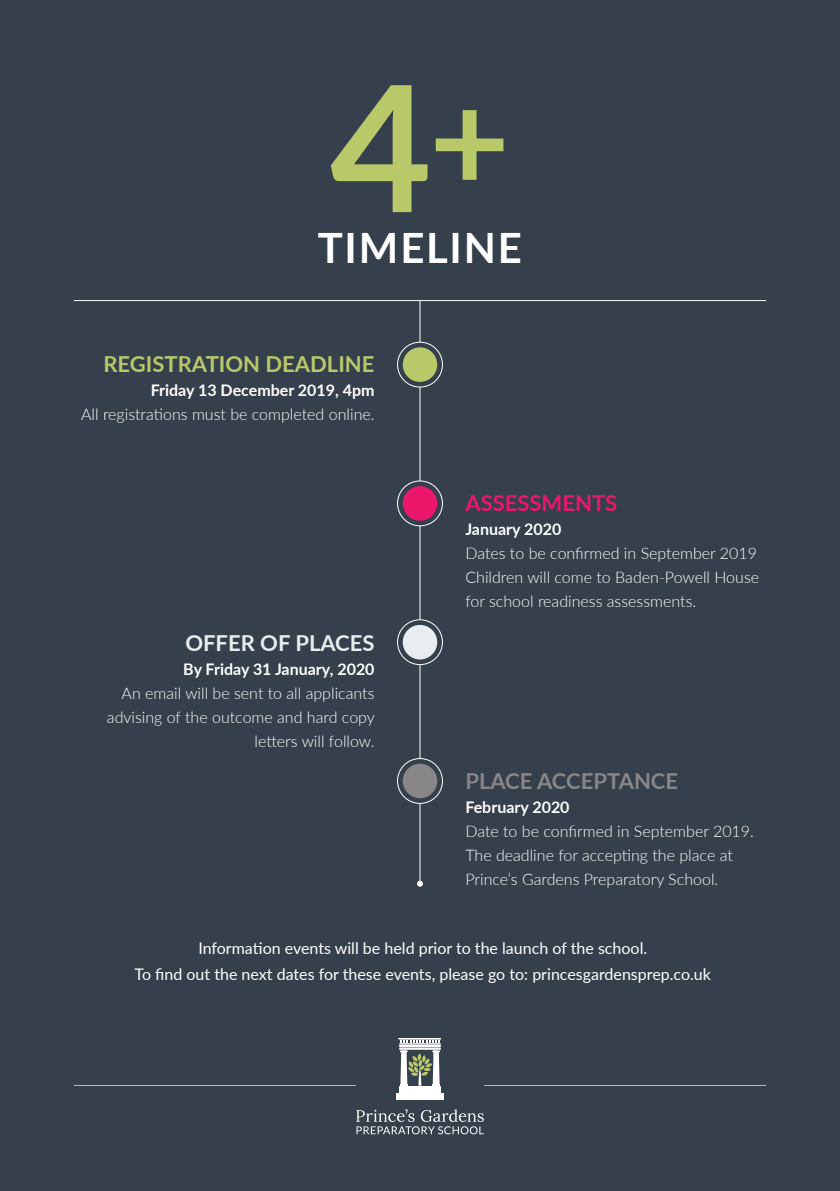
<style>
.page{position:relative;width:840px;height:1191px;background:#fff}
.page>*{position:absolute;margin:0;border:0;box-sizing:border-box;transform-origin:0 0}
.t1{font:700 175.4px "Lato";color:#b9c869}
.t2{font:700 41.8px "Lato";letter-spacing:.045em;color:#fff}
.t3{font:700 22px "Lato";color:#b9c869}
.t4{font:700 22px "Lato";color:#888688}
.t5{font:700 22px "Lato";color:#e9edf0}
.t6{font:700 22px "Lato";color:#ec166a}
.t7{font:300 16px/24px "Lato";color:#fff;text-align:right}
.t8{font:16px/26px "Lato";color:#fff;text-align:center}
.s1{font-size:138.6px}
.s2{font-weight:700}
</style>
<div class="page">
<div style="left:0;top:0;width:839px;height:1191px;background:#35404c"></div>
<hr style="left:74px;top:1085px;width:691px;height:1px;background:#b9c869">
<div style="left:356px;top:1037px;width:127px;height:97px;background:#35404c"></div>
<svg style="left:356px;top:1109px;width:127px;height:25px"></svg>
<div style="left:399px;top:1086px;width:9px;height:6px;background:#fff"></div>
<hr style="left:398px;top:1037px;width:43px;height:1px;background:#fff">
<div style="left:431px;top:1086px;width:10px;height:6px;background:#fff"></div>
<hr style="left:409px;top:1089px;width:21px;height:3px;background:#fff">
<hr style="left:409px;top:1086px;width:21px;height:3px;background:#fff">
<svg style="left:399px;top:1039px;width:42px;height:46px"></svg>
<div style="left:396px;top:1093px;width:47px;height:7px;background:#fff"></div>
<hr style="left:419px;top:300px;width:1px;height:583px;background:#fff">
<svg style="left:417px;top:880px;width:6px;height:6px"></svg>
<svg style="left:397px;top:342px;width:45px;height:45px"></svg>
<div style="left:397px;top:342px;width:45px;height:45px;border:1px solid #fff;border-radius:50%"></div>
<div style="left:402px;top:347px;width:35px;height:35px;background:#b9c869;border-radius:50%"></div>
<svg style="left:397px;top:758px;width:45px;height:45px"></svg>
<div style="left:397px;top:758px;width:45px;height:45px;border:1px solid #fff;border-radius:50%"></div>
<div style="left:402px;top:763px;width:35px;height:35px;background:#888688;border-radius:50%"></div>
<svg style="left:397px;top:620px;width:45px;height:44px"></svg>
<div style="left:397px;top:619px;width:45px;height:46px;border:1px solid #fff;border-radius:50%"></div>
<div style="left:402px;top:625px;width:35px;height:34px;background:#e9edf0;border-radius:50%"></div>
<svg style="left:397px;top:481px;width:45px;height:45px"></svg>
<div style="left:397px;top:481px;width:45px;height:45px;border:1px solid #fff;border-radius:50%"></div>
<div style="left:402px;top:486px;width:35px;height:35px;background:#ec166a;border-radius:50%"></div>
<hr style="left:74px;top:300px;width:691px;height:1px;background:#fff">
<p class="t1" style="left:330px;top:19px;width:181px">4<span class="s1">+</span></p>
<p class="t2" style="left:318px;top:217px;width:205px">TIMELINE</p>
<p class="t3" style="left:103px;top:348px;width:272px">REGISTRATION DEADLINE</p>
<p class="t7" style="left:81px;top:378px;width:295px"><span class="s2">Friday 13 December 2019, 4pm<br></span>All registrations must be completed online.</p>
<p class="t5" style="left:185px;top:626px;width:190px">OFFER OF PLACES</p>
<p class="t7" style="left:107px;top:656px;width:269px"><span class="s2">By Friday 31 January, 2020<br></span>An email will be sent to all applicants advising of the outcome and hard copy letters will follow.</p>
<p class="t6" style="left:465px;top:487px;width:153px">ASSESSMENTS</p>
<p class="t7" style="left:465px;top:516px;width:295px;text-align:left"><span class="s2">January 2020<br></span>Dates to be confirmed in September 2019<br>Children will come to Baden-Powell House for school readiness assessments.</p>
<p class="t4" style="left:465px;top:765px;width:214px">PLACE ACCEPTANCE</p>
<p class="t7" style="left:465px;top:795px;width:290px;text-align:left"><span class="s2">February 2020<br></span>Date to be confirmed in September 2019.<br>The deadline for accepting the place at<br>Prince’s Gardens Preparatory School.</p>
<p class="t8" style="left:134px;top:934px;width:577px">Information events will be held prior to the launch of the school.<br>To find out the next dates for these events, please go to: princesgardensprep.co.uk</p>
</div>
